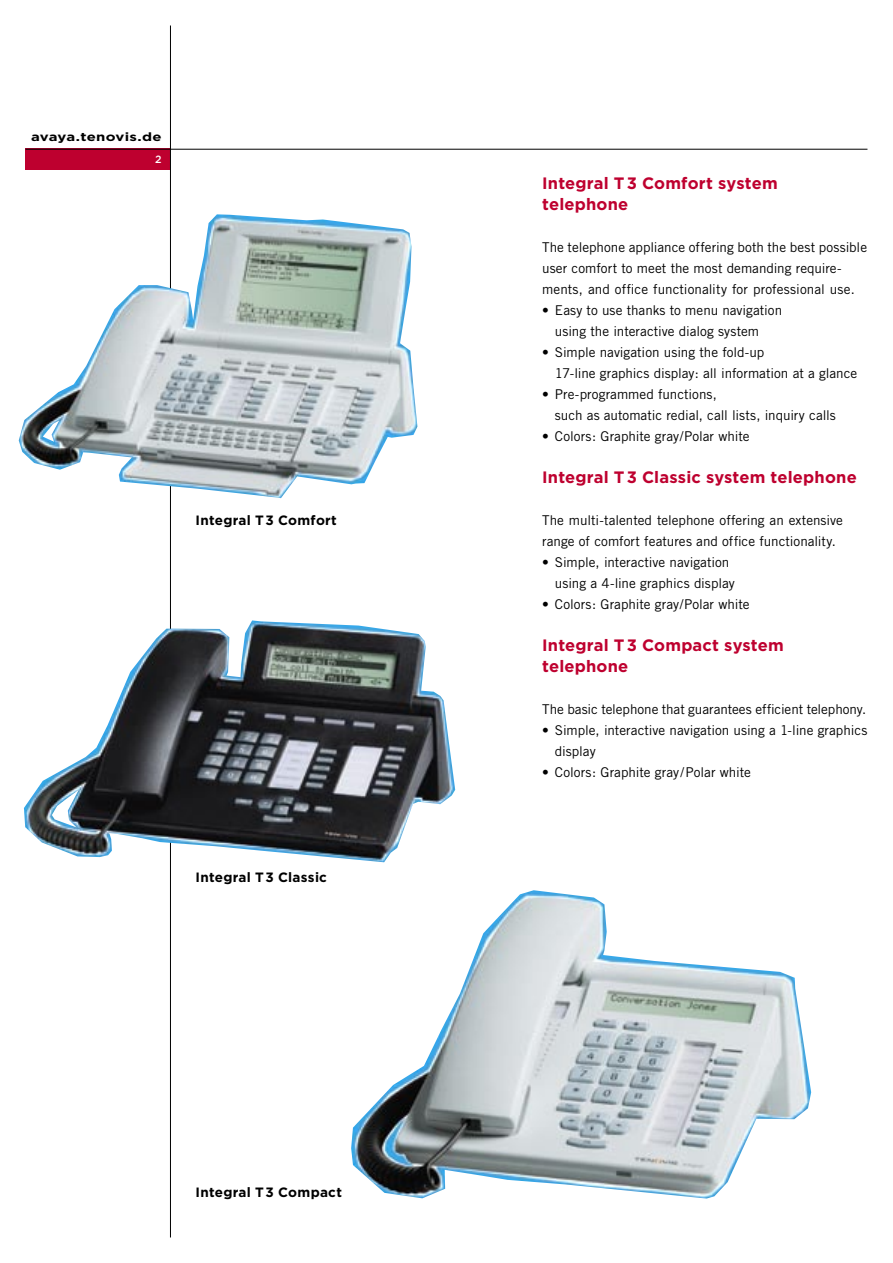
<style>
.page{position:relative;width:893px;height:1263px;background:#fff}
.page>*{position:absolute;margin:0;border:0;box-sizing:border-box;transform-origin:0 0}
.Subline{font:700 16.5px/21px "Gotham";letter-spacing:.01em;color:#be002f}
.Copy{font:13.5px/21px "Trade Gothic";color:#000}
.Subline_Schwarz{font:700 13.5px "Gotham";letter-spacing:.02em;color:#000}
.www-linke-Seite{font:700 11.85px "Gotham";letter-spacing:.01em;color:#000;scale:1.25 1}
.t1{font:500 10.5px "Gotham";color:#fff}
</style>
<div class="page">
<img style="left:351px;top:890px;width:460px;height:308px">
<div style="left:26px;top:149px;width:144px;height:21px;background:#be002f"></div>
<hr style="left:26px;top:149px;width:841px;height:1px;background:#000">
<hr style="left:170px;top:26px;width:1px;height:1211px;background:#000">
<img style="left:24px;top:620px;width:431px;height:242px">
<img style="left:19px;top:214px;width:398px;height:284px">
<p class="www-linke-Seite" style="left:31px;top:130px;width:106px">avaya.tenovis.de</p>
<p class="t1" style="left:155px;top:153px;width:8px">2</p>
<p class="Subline_Schwarz" style="left:196px;top:512px;width:143px">Integral T 3 Comfort</p>
<p class="Subline_Schwarz" style="left:196px;top:869px;width:133px">Integral T 3 Classic</p>
<p class="Subline_Schwarz" style="left:196px;top:1184px;width:148px">Integral T 3 Compact</p>
<p class="Subline" style="left:542px;top:172px;width:237px">Integral T 3 Comfort system telephone</p>
<p class="Copy" style="left:542px;top:237px;width:326px">The telephone appliance offering both the best possible user comfort to meet the most demanding require&shy;ments, and office functionality for professional use.</p>
<p class="Copy" style="left:555px;top:300px;width:229px;text-indent:-13px">• Easy to use thanks to menu navigation using the interactive dialog system</p>
<p class="Copy" style="left:555px;top:342px;width:304px;text-indent:-13px">• Simple navigation using the fold-up<br>17-line graphics display: all information at a glance</p>
<p class="Copy" style="left:555px;top:384px;width:282px;text-indent:-13px">• Pre-programmed functions,<br>such as automatic redial, call lists, inquiry calls</p>
<p class="Copy" style="left:542px;top:426px;width:209px">• Colors: Graphite gray/Polar white</p>
<p class="Subline" style="left:542px;top:466px;width:316px">Integral T 3 Classic system telephone</p>
<p class="Copy" style="left:542px;top:510px;width:302px">The multi-talented telephone offering an extensive range of comfort features and office functionality.</p>
<p class="Copy" style="left:555px;top:552px;width:181px;text-indent:-13px">• Simple, interactive navigation using a 4-line graphics display</p>
<p class="Copy" style="left:542px;top:594px;width:209px">• Colors: Graphite gray/Polar white</p>
<p class="Subline" style="left:542px;top:634px;width:243px">Integral T 3 Compact system telephone</p>
<p class="Copy" style="left:542px;top:699px;width:326px">The basic telephone that guarantees efficient telephony.</p>
<p class="Copy" style="left:555px;top:720px;width:314px;text-indent:-13px">• Simple, interactive navigation using a 1-line graphics display</p>
<p class="Copy" style="left:542px;top:762px;width:210px">• Colors: Graphite gray/Polar white</p>
</div>
